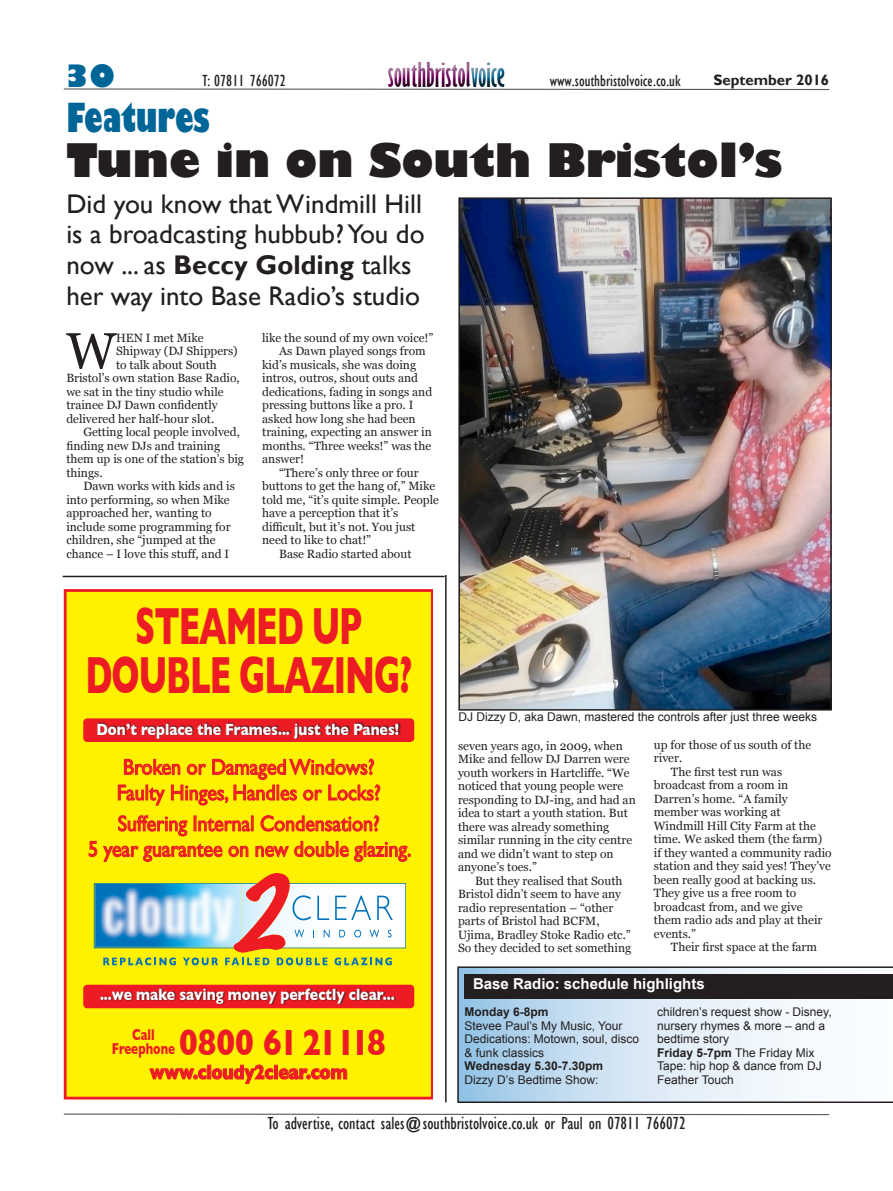
<style>
.page{position:relative;width:893px;height:1191px;background:#fff}
.page>*{position:absolute;margin:0;border:0;box-sizing:border-box;transform-origin:0 0}
.t1{font:700 53.25px/49.2px "Gill Sans";letter-spacing:-.03em;color:#ed1c24;text-align:center;scale:.62 1}
.D_C_intro{font:51px "Georgia";color:#231f20}
.t2{font:800 45px "Gill Sans";color:#231f20}
.t3{font:800 condensed 39px "Gill Sans";color:#006698}
.t4{font:700 37.2px "Gill Sans";letter-spacing:-.05em;color:#ed1c24;scale:.85 1}
.t5{font:700 extra-condensed 31.5px "Gill Sans";color:#790062}
.t6{font:800 30px "Gill Sans";color:#006698}
.New_small_heading{font:27px/30.8px "Gill Sans";color:#231f20}
.t7{font:21.9px/25.5px "Gill Sans";color:#ed1c24;scale:.91 1}
.t8{font:700 20.25px "Gill Sans";color:#ed1c24;scale:.85 1}
.t9{font:condensed 18px "Gill Sans";color:#231f20}
.t10{font:700 16.65px "Gill Sans";color:#fff;scale:.85 1}
.t11{font:condensed 16.5px "Gill Sans";color:#231f20}
.t12{font:700 16.05px/14.1px "Gill Sans";color:#ed1c24;text-align:center;scale:.73 1}
.t13{font:700 15px "Arial";color:#fff}
.t14{font:700 15px "Gill Sans";color:#231f20}
.Body_indent{font:12px/13.5px "Georgia";color:#231f20}
.t15{font:12px/13.5px "Arial";color:#231f20}
.D_C_intro-2{font:12px "Georgia";color:#231f20}
.t16{font:700 12px "Arial";color:#231f20}
.s1{color:#006698}
.s2{font-weight:700}
</style>
<div class="page">
<svg style="left:63px;top:88px;width:767px;height:3px"></svg>
<svg style="left:63px;top:1113px;width:767px;height:2px;background:#a2a3a4"></svg>
<div style="left:373px;top:54px;width:147px;height:42px;background:#fff"></div>
<div style="left:379px;top:55px;width:136px;height:41px;background:#231f20;opacity:.75"></div>
<div style="left:64px;top:589px;width:369px;height:510px;background:#fff200"></div>
<div style="left:83px;top:718px;width:331px;height:24px;background:#ed1c24;border-radius:4px"></div>
<div style="left:83px;top:984px;width:331px;height:24px;background:#ed1c24;border-radius:4px"></div>
<svg style="left:94px;top:873px;width:312px;height:92px"></svg>
<svg style="left:118px;top:759px;width:262px;height:46px;background:#fac008"></svg>
<svg style="left:118px;top:815px;width:69px;height:21px"></svg>
<svg style="left:194px;top:815px;width:59px;height:16px"></svg>
<svg style="left:261px;top:815px;width:118px;height:16px;background:#f8ab0b"></svg>
<svg style="left:89px;top:841px;width:8px;height:16px"></svg>
<svg style="left:103px;top:843px;width:119px;height:18px;background:#f9af0a"></svg>
<svg style="left:229px;top:846px;width:19px;height:11px"></svg>
<svg style="left:256px;top:841px;width:155px;height:20px;background:#f9b609"></svg>
<svg style="left:150px;top:1064px;width:123px;height:19px;background:#fabc08"></svg>
<div style="left:274px;top:1065px;width:4px;height:14px;border:1px solid #ed1c24"></div>
<svg style="left:279px;top:1068px;width:68px;height:11px"></svg>
<div style="left:97px;top:722px;width:304px;height:17px;background:#231f20;opacity:.75"></div>
<div style="left:100px;top:988px;width:297px;height:17px;background:#231f20;opacity:.75"></div>
<hr style="left:445px;top:575px;width:2px;height:527px;background:#231f20">
<hr style="left:63px;top:576px;width:382px;height:1px;background:#231f20">
<img style="left:461px;top:200px;width:368px;height:507px">
<div style="left:458px;top:197px;width:374px;height:513px;border:2px solid #231f20"></div>
<svg style="left:457px;top:966px;width:436px;height:137px"></svg>
<div style="left:465px;top:974px;width:428px;height:24px;background:#231f20"></div>
<p class="t6" style="left:64px;top:57px;width:53px">30</p>
<h3 class="t5" style="left:388px;top:56px;width:119px">southbristol<span class="s1">voice</span></h3>
<h3 class="t11" style="left:202px;top:71px;width:85px">T: 07811 766072</h3>
<h3 class="t11" style="left:550px;top:70px;width:132px">www.southbristolvoice.co.uk</h3>
<p class="t14" style="left:713px;top:70px;width:117px">September 2016</p>
<p class="t3" style="left:66px;top:93px;width:145px">Features</p>
<p class="t2" style="left:66px;top:133px;width:717px">Tune in on South Bristol’s</p>
<p class="New_small_heading" style="left:66px;top:189px;width:360px">Did you know that Windmill Hill is a broadcasting hubbub? You do now ... as <span class="s2">Beccy Golding</span> talks her way into Base Radio’s studio</p>
<p class="D_C_intro" style="left:66px;top:314px;width:51px">W</p>
<p class="D_C_intro-2" style="left:116px;top:329px;width:89px">HEN I met Mike</p>
<p class="D_C_intro-2" style="left:116px;top:342px;width:123px">Shipway (DJ Shippers)</p>
<p class="D_C_intro-2" style="left:116px;top:356px;width:102px">to talk about South</p>
<p class="D_C_intro-2" style="left:66px;top:369px;width:175px">Bristol’s own station Base Radio,</p>
<p class="D_C_intro-2" style="left:66px;top:383px;width:159px">we sat in the tiny studio while</p>
<p class="D_C_intro-2" style="left:66px;top:396px;width:153px">trainee DJ Dawn confidently</p>
<p class="D_C_intro-2" style="left:66px;top:410px;width:149px">delivered her half-hour slot.</p>
<p class="Body_indent" style="left:66px;top:425px;width:179px;text-indent:17px">Getting local people involved, finding new DJs and training them up is one of the station’s big things.</p>
<p class="Body_indent" style="left:66px;top:479px;width:170px;text-indent:17px">Dawn works with kids and is into performing, so when Mike approached her, wanting to include some programming for children, she “jumped at the chance – I love this stuff, and I</p>
<p class="Body_indent" style="left:262px;top:330px;width:173px">like the sound of my own voice!”</p>
<p class="Body_indent" style="left:262px;top:344px;width:172px;text-indent:17px">As Dawn played songs from kid’s musicals, she was doing intros, outros, shout outs and dedications, fading in songs and pressing buttons like a pro. I asked how long she had been training, expecting an answer in months. “Three weeks!” was the answer!</p>
<p class="Body_indent" style="left:262px;top:465px;width:178px;text-indent:17px">“There’s only three or four buttons to get the hang of,” Mike told me, “it’s quite simple. People have a perception that it’s difficult, but it’s not. You just need to like to chat!”</p>
<p class="Body_indent" style="left:279px;top:546px;width:134px">Base Radio started about</p>
<h1 class="t1" style="left:85px;top:600px;width:528px">STEAMED UP<br>DOUBLE GLAZING?</h1>
<h3 class="t10" style="left:96px;top:715px;width:358px">Don’t replace the Frames... just the Panes!</h3>
<h3 class="t7" style="left:117px;top:754px;width:291px">Broken or Damaged Windows?<br>Faulty Hinges, Handles or Locks?</h3>
<h3 class="t7" style="left:88px;top:810px;width:357px;text-align:center">Suffering Internal Condensation?<br>5 year guarantee on new double glazing.</h3>
<h3 class="t10" style="left:100px;top:981px;width:348px">...we make saving money perfectly clear...</h3>
<h3 class="t4" style="left:179px;top:1012px;width:245px">0800 61 21118</h3>
<h3 class="t12" style="left:112px;top:1027px;width:88px">Call<br>Freephone</h3>
<h3 class="t8" style="left:150px;top:1056px;width:234px">www.cloudy2clear.com</h3>
<p class="t15" style="left:458px;top:710px;width:360px">DJ Dizzy D, aka Dawn, mastered the controls after just three weeks</p>
<p class="Body_indent" style="left:458px;top:738px;width:179px">seven years ago, in 2009, when<br>Mike and fellow DJ Darren were youth workers in Hartcliffe. “We noticed that young people were responding to DJ-ing, and had an idea to start a youth station. But there was already something similar running in the city centre and we didn’t want to step on anyone’s toes.”</p>
<p class="Body_indent" style="left:458px;top:873px;width:175px;text-indent:17px">But they realised that South<br>Bristol didn’t seem to have any radio representation – “other parts of Bristol had BCFM,<br>Ujima, Bradley Stoke Radio etc.”<br>So they decided to set something</p>
<p class="Body_indent" style="left:654px;top:737px;width:159px">up for those of us south of the river.</p>
<p class="Body_indent" style="left:654px;top:764px;width:179px;text-indent:17px">The first test run was broadcast from a room in<br>Darren’s home. “A family member was working at<br>Windmill Hill City Farm at the time. We asked them (the farm) if they wanted a community radio station and they said yes! They’ve been really good at backing us.<br>They give us a free room to broadcast from, and we give them radio ads and play at their events.”</p>
<p class="Body_indent" style="left:671px;top:940px;width:148px">Their first space at the farm</p>
<p class="t13" style="left:473px;top:974px;width:233px">Base Radio: schedule highlights</p>
<p class="t16" style="left:465px;top:1004px;width:86px">Monday 6-8pm</p>
<p class="t15" style="left:465px;top:1019px;width:176px">Stevee Paul’s My Music, Your<br>Dedications: Motown, soul, disco &amp; funk classics</p>
<p class="t16" style="left:465px;top:1058px;width:140px">Wednesday 5.30-7.30pm</p>
<p class="t15" style="left:465px;top:1073px;width:135px">Dizzy D’s Bedtime Show:</p>
<p class="t15" style="left:657px;top:1005px;width:176px">children’s request show - Disney, nursery rhymes &amp; more – and a bedtime story</p>
<p class="t15" style="left:657px;top:1046px;width:166px"><span class="s2">Friday 5-7pm</span> The Friday Mix<br>Tape: hip hop &amp; dance from DJ<br>Feather Touch</p>
<h3 class="t9" style="left:268px;top:1112px;width:419px">To advertise, contact sales@southbristolvoice.co.uk or Paul on 07811 766072</h3>
</div>
